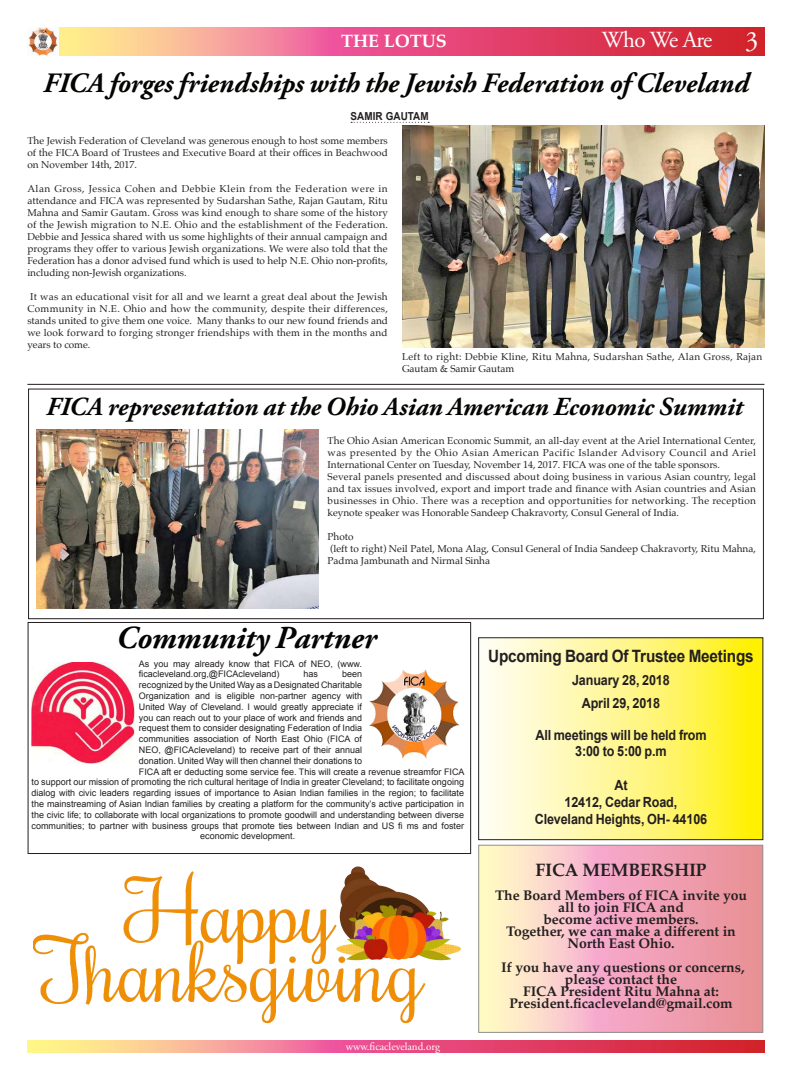
<style>
.page{position:relative;width:792px;height:1080px;background:#fff}
.page>*{position:absolute;margin:0;border:0;box-sizing:border-box;transform-origin:0 0}
.t1{font:italic 700 32px "Adobe Garamond Pro";letter-spacing:-.005em;color:#040503}
.t2{font:italic 700 28px "Adobe Garamond Pro";letter-spacing:-.005em;color:#040503}
.t3{font:italic 700 26px "Adobe Garamond Pro";letter-spacing:-.005em;color:#040503}
.t4{font:23px "Adobe Garamond Pro";letter-spacing:-.03em;color:#fff}
.t5{font:700 18px "Palatino";color:#231f20}
.t6{font:700 18px "Palatino";color:#fff}
.t7{font:700 17px "Arial";letter-spacing:-.01em;color:#231f20;scale:.9 1}
.t8{font:700 14px/12px "Palatino";color:#231f20;text-align:center}
.t9{font:700 14px/16.8px "Arial";letter-spacing:-.01em;color:#231f20;text-align:center;scale:.9 1}
.t10{font:11px "Adobe Garamond Pro";color:#fff}
.t11{font:700 11px "Arial";letter-spacing:.005em;color:#231f20;scale:.9 1}
.t12{font:10px/12px "Palatino";letter-spacing:.01em;color:#231f20;text-align:justify}
.t13{font:10px/12px "Palatino";letter-spacing:.03em;color:#231f20}
.t14{font:9px/10.8px "Arial";color:#231f20}
.s1{font-size:28px}
</style>
<div class="page">
<svg style="left:27px;top:1040px;width:738px;height:13px;background:#ea6d76"></svg>
<svg style="left:59px;top:27px;width:706px;height:28px;background:#e96776"></svg>
<img style="left:29px;top:27px;width:29px;height:29px">
<div style="left:28px;top:389px;width:736px;height:230px;border:1px solid #231f20"></div>
<div style="left:28px;top:622px;width:443px;height:232px;border:1px solid #231f20"></div>
<img style="left:32px;top:663px;width:102px;height:101px">
<img style="left:369px;top:669px;width:91px;height:90px">
<svg style="left:351px;top:122px;width:78px;height:1px"></svg>
<img style="left:402px;top:125px;width:363px;height:222px">
<hr style="left:27px;top:384px;width:738px;height:1px;background:#231f20">
<img style="left:36px;top:429px;width:283px;height:179px">
<img style="left:33px;top:866px;width:428px;height:158px">
<svg style="left:480px;top:847px;width:281px;height:184px;background:#f4b6ba"></svg>
<svg style="left:483px;top:639px;width:278px;height:199px;background:#fff687"></svg>
<div style="left:478px;top:637px;width:285px;height:203px;border:1px solid #231f20"></div>
<h3 class="t6" style="left:341px;top:26px;width:107px">THE LOTUS</h3>
<h3 class="t4" style="left:602px;top:26px;width:158px">Who We Are <span class="s1">3</span></h3>
<h2 class="t2" style="left:43px;top:67px;width:707px">FICA forges friendships with the Jewish Federation of Cleveland</h2>
<p class="t11" style="left:351px;top:109px;width:88px">SAMIR GAUTAM</p>
<p class="t12" style="left:27px;top:135px;width:362px">The Jewish Federation of Cleveland was generous enough to host some members of the FICA Board of Trustees and Executive Board at their offices in Beachwood on November 14th, 2017.</p>
<p class="t12" style="left:27px;top:183px;width:362px">Alan Gross, Jessica Cohen and Debbie Klein from the Federation were in attendance and FICA was represented by Sudarshan Sathe, Rajan Gautam, Ritu Mahna and Samir Gautam. Gross was kind enough to share some of the history of the Jewish migration to N.E. Ohio and the establishment of the Federation.<br>Debbie and Jessica shared with us some highlights of their annual campaign and programs they offer to various Jewish organizations. We were also told that the Federation has a donor advised fund which is used to help N.E. Ohio non-profits, including non-Jewish organizations.</p>
<p class="t12" style="left:27px;top:291px;width:362px">It was an educational visit for all and we learnt a great deal about the Jewish Community in N.E. Ohio and how the community, despite their differences, stands united to give them one voice. Many thanks to our new found friends and we look forward to forging stronger friendships with them in the months and years to come.</p>
<p class="t13" style="left:402px;top:351px;width:362px">Left to right: Debbie Kline, Ritu Mahna, Sudarshan Sathe, Alan Gross, Rajan<br>Gautam &amp; Samir Gautam</p>
<h3 class="t3" style="left:46px;top:392px;width:698px">FICA representation at the Ohio Asian American Economic Summit</h3>
<p class="t12" style="left:328px;top:435px;width:430px;text-align:left">The Ohio Asian American Economic Summit, an all-day event at the Ariel International Center, was presented by the Ohio Asian American Pacific Islander Advisory Council and Ariel International Center on Tuesday, November 14, 2017. FICA was one of the table sponsors.<br>Several panels presented and discussed about doing business in various Asian country, legal and tax issues involved, export and import trade and finance with Asian countries and Asian businesses in Ohio. There was a reception and opportunities for networking. The reception keynote speaker was Honorable Sandeep Chakravorty, Consul General of India.</p>
<p class="t12" style="left:328px;top:531px;width:430px;text-align:left">Photo<br>(left to right) Neil Patel, Mona Alag, Consul General of India Sandeep Chakravorty, Ritu Mahna,<br>Padma Jambunath and Nirmal Sinha</p>
<h1 class="t1" style="left:116px;top:620px;width:262px">Community Partner</h1>
<p class="t14" style="left:139px;top:658px;width:225px">As you may already know that FICA of NEO, (www. ficacleveland.org,@FICAcleveland)</p>
<p class="t14" style="left:304px;top:669px;width:16px">has</p>
<p class="t14" style="left:342px;top:669px;width:22px">been</p>
<p class="t14" style="left:139px;top:680px;width:225px">recognized by the United Way as a Designated Charitable</p>
<p class="t14" style="left:139px;top:691px;width:225px">Organization and is eligible non-partner agency with</p>
<p class="t14" style="left:139px;top:701px;width:225px">United Way of Cleveland. I would greatly appreciate if</p>
<p class="t14" style="left:139px;top:712px;width:225px">you can reach out to your place of work and friends and</p>
<p class="t14" style="left:139px;top:723px;width:225px">request them to consider designating Federation of India</p>
<p class="t14" style="left:139px;top:734px;width:225px">communities association of North East Ohio (FICA of</p>
<p class="t14" style="left:139px;top:745px;width:225px">NEO, @FICAcleveland) to receive part of their annual</p>
<p class="t14" style="left:139px;top:755px;width:225px">donation. United Way will then channel their donations to</p>
<p class="t14" style="left:139px;top:766px;width:327px">FICA aft er deducting some service fee. This will create a revenue streamfor FICA</p>
<p class="t14" style="left:32px;top:777px;width:434px">to support our mission of promoting the rich cultural heritage of India in greater Cleveland; to facilitate ongoing</p>
<p class="t14" style="left:32px;top:788px;width:434px">dialog with civic leaders regarding issues of importance to Asian Indian families in the region; to facilitate</p>
<p class="t14" style="left:32px;top:799px;width:434px">the mainstreaming of Asian Indian families by creating a platform for the community’s active participation in</p>
<p class="t14" style="left:32px;top:809px;width:434px">the civic life; to collaborate with local organizations to promote goodwill and understanding between diverse</p>
<p class="t14" style="left:32px;top:820px;width:434px">communities; to partner with business groups that promote ties between Indian and US fi ms and foster</p>
<p class="t14" style="left:200px;top:831px;width:97px">economic development.</p>
<p class="t10" style="left:346px;top:1040px;width:95px">www.ficacleveland.org</p>
<h3 class="t7" style="left:488px;top:645px;width:297px">Upcoming Board Of Trustee Meetings</h3>
<h3 class="t9" style="left:572px;top:669px;width:110px;line-height:23px">January 28, 2018<br>April 29, 2018</h3>
<h3 class="t9" style="left:535px;top:727px;width:192px">All meetings will be held from<br>3:00 to 5:00 p.m</h3>
<h3 class="t9" style="left:535px;top:777px;width:193px">At<br>12412, Cedar Road,<br>Cleveland Heights, OH- 44106</h3>
<h3 class="t5" style="left:536px;top:855px;width:173px">FICA MEMBERSHIP</h3>
<h3 class="t8" style="left:495px;top:889px;width:254px">The Board Members of FICA invite you all to join FICA and<br>become active members.<br>Together, we can make a different in<br>North East Ohio.</h3>
<h3 class="t8" style="left:501px;top:961px;width:245px">If you have any questions or concerns, please contact the<br>FICA President Ritu Mahna at:<br>President.ficacleveland@gmail.com</h3>
</div>
